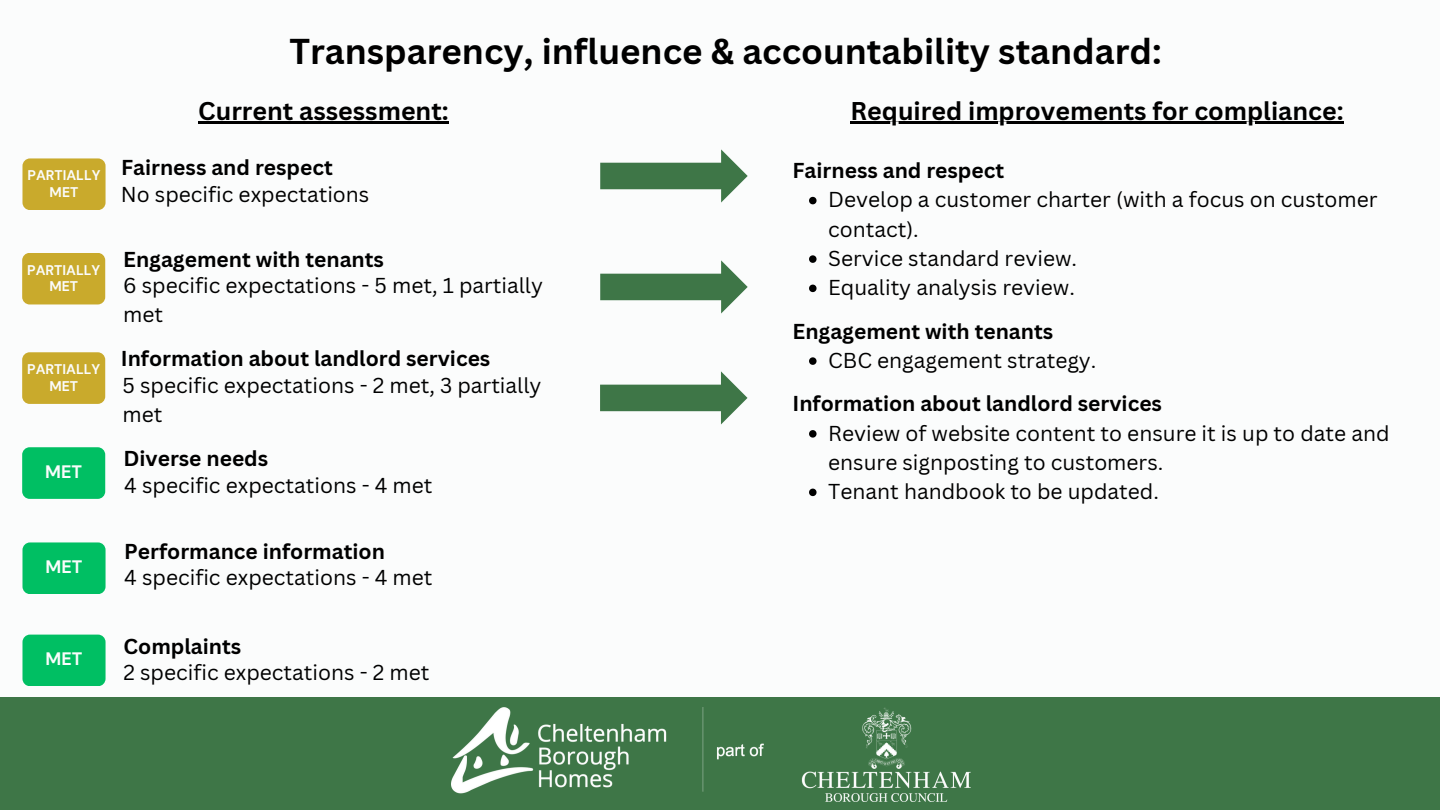
<style>
.page{position:relative;width:1440px;height:810px;background:#fbfcfc}
.page>*{position:absolute;margin:0;border:0;box-sizing:border-box;transform-origin:0 0}
.t1{font:700 35px "Canva Sans";color:#000}
.t2{font:700 25px "Canva Sans";color:#000}
.t3{font:21px/29.2px "Canva Sans";color:#000}
.t4{font:700 21px "Canva Sans";color:#000}
.t5{font:700 18px "DM Sans";color:#fbfcfc}
.t6{font:700 14px/16.5px "DM Sans";color:#fbfcfc;text-align:center}
</style>
<div class="page">
<div style="left:22px;top:447px;width:83px;height:52px;background:#00bf63;border-radius:7px"></div>
<div style="left:22px;top:635px;width:84px;height:51px;background:#00bf63;border-radius:8px"></div>
<div style="left:22px;top:542px;width:84px;height:52px;background:#00bf63;border-radius:8px"></div>
<hr style="left:198px;top:122px;width:251px;height:2px;background:#000">
<hr style="left:851px;top:122px;width:493px;height:2px;background:#000">
<div style="left:22px;top:158px;width:84px;height:52px;background:#c9aa2c;border-radius:8px"></div>
<div style="left:22px;top:352px;width:83px;height:52px;background:#c9aa2c;border-radius:7px"></div>
<svg style="left:809px;top:197px;width:8px;height:7px"></svg>
<svg style="left:809px;top:255px;width:8px;height:8px"></svg>
<svg style="left:809px;top:285px;width:8px;height:7px"></svg>
<svg style="left:809px;top:357px;width:8px;height:8px"></svg>
<svg style="left:809px;top:430px;width:8px;height:8px"></svg>
<svg style="left:809px;top:489px;width:8px;height:7px"></svg>
<svg style="left:600px;top:149px;width:148px;height:54px"></svg>
<svg style="left:600px;top:260px;width:148px;height:54px"></svg>
<svg style="left:600px;top:371px;width:147px;height:53px"></svg>
<div style="left:22px;top:253px;width:83px;height:51px;background:#c9aa2c;border-radius:7px"></div>
<div style="left:0;top:697px;width:1440px;height:113px;background:#3e7647"></div>
<img style="left:452px;top:707px;width:518px;height:94px">
<h3 class="t6" style="left:28px;top:167px;width:74px">PARTIALLY<br>MET</h3>
<h4 class="t6" style="left:27px;top:262px;width:74px">PARTIALLY<br>MET</h4>
<p class="t6" style="left:27px;top:361px;width:74px">PARTIALLY<br>MET</p>
<h5 class="t5" style="left:45px;top:460px;width:38px">MET</h5>
<h4 class="t5" style="left:46px;top:555px;width:38px">MET</h4>
<h3 class="t5" style="left:46px;top:647px;width:38px">MET</h3>
<h1 class="t1" style="left:289px;top:27px;width:874px">Transparency, influence &amp; accountability standard:</h1>
<h5 class="t2" style="left:198px;top:94px;width:252px">Current assessment:</h5>
<h3 class="t2" style="left:851px;top:94px;width:495px">Required improvements for compliance:</h3>
<h4 class="t4" style="left:121px;top:152px;width:213px">Fairness and respect</h4>
<p class="t4" style="left:793px;top:156px;width:213px">Fairness and respect</p>
<p class="t3" style="left:828px;top:185px;width:551px">Develop a customer charter (with a focus on customer contact).</p>
<h3 class="t3" style="left:828px;top:243px;width:250px">Service standard review.</h3>
<p class="t3" style="left:828px;top:272px;width:248px">Equality analysis review.</p>
<h3 class="t4" style="left:793px;top:316px;width:262px">Engagement with tenants</h3>
<p class="t3" style="left:828px;top:345px;width:270px">CBC engagement strategy.</p>
<p class="t4" style="left:793px;top:389px;width:371px">Information about landlord services</p>
<h5 class="t3" style="left:828px;top:418px;width:563px">Review of website content to ensure it is up to date and ensure signposting to customers.</h5>
<h3 class="t3" style="left:828px;top:476px;width:332px">Tenant handbook to be updated.</h3>
<h2 class="t3" style="left:121px;top:179px;width:250px">No specific expectations</h2>
<h3 class="t4" style="left:123px;top:245px;width:262px">Engagement with tenants</h3>
<h4 class="t3" style="left:123px;top:270px;width:421px">6 specific expectations - 5 met, 1 partially met</h4>
<p class="t4" style="left:121px;top:344px;width:371px">Information about landlord services</p>
<h3 class="t3" style="left:123px;top:370px;width:420px">5 specific expectations - 2 met, 3 partially met</h3>
<h2 class="t4" style="left:123px;top:444px;width:146px">Diverse needs</h2>
<p class="t3" style="left:124px;top:471px;width:310px">4 specific expectations - 4 met</p>
<h4 class="t4" style="left:124px;top:536px;width:262px">Performance information</h4>
<p class="t3" style="left:124px;top:562px;width:310px">4 specific expectations - 4 met</p>
<h3 class="t4" style="left:124px;top:632px;width:119px">Complaints</h3>
<h4 class="t3" style="left:123px;top:657px;width:307px">2 specific expectations - 2 met</h4>
</div>
